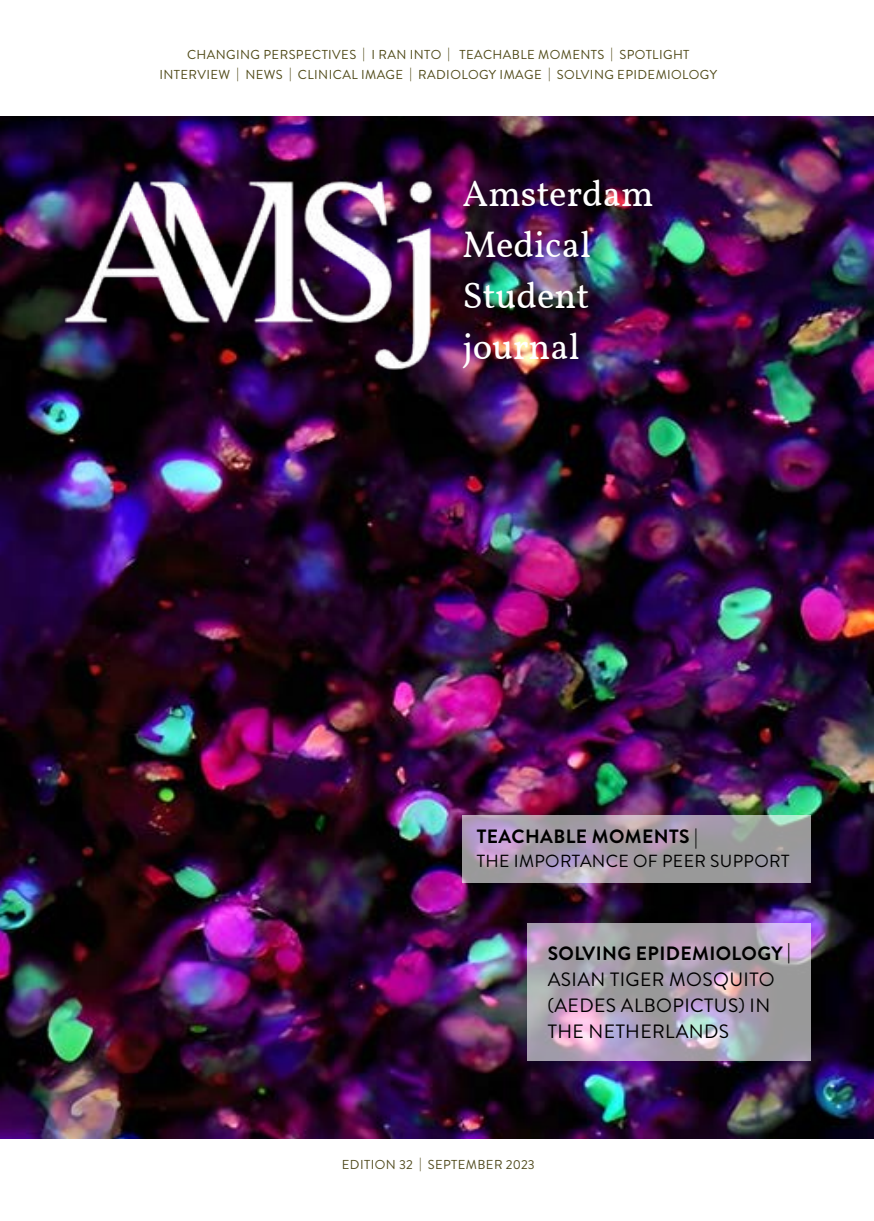
<style>
.page{position:relative;width:874px;height:1221px;background:#fff}
.page>*{position:absolute;margin:0;border:0;box-sizing:border-box;transform-origin:0 0}
.t1{font:36.75px/50.8px "Vollkorn";color:#fff}
.t2{font:19.25px/26.2px "Brandon Grotesque";letter-spacing:.02em;color:#000}
.t3{font:700 19.25px "Brandon Grotesque";letter-spacing:.02em;color:#000}
.t4{font:17.5px "Brandon Grotesque";letter-spacing:.02em;color:#000}
.t5{font:12.95px/19.2px "Brandon Grotesque";letter-spacing:.03em;color:#504a18;text-align:center}
.t6{font:12.95px "Brandon Grotesque";letter-spacing:.03em;color:#514b1e}
.s1{font-weight:400}
</style>
<div class="page">
<img style="left:0;top:116px;width:873px;height:1023px">
<img style="left:63px;top:178px;width:374px;height:192px">
<svg style="left:527px;top:923px;width:283px;height:137px;background:#afa4b3"></svg>
<svg style="left:461px;top:815px;width:349px;height:67px;background:#a79daa"></svg>
<p class="t5" style="left:159px;top:45px;width:559px">CHANGING PERSPECTIVES | I RAN INTO | TEACHABLE MOMENTS | SPOTLIGHT<br>INTERVIEW | NEWS | CLINICAL IMAGE | RADIOLOGY IMAGE | SOLVING EPIDEMIOLOGY</p>
<h1 class="t1" style="left:462px;top:169px;width:193px">Amsterdam<br>Medical<br>Student journal</h1>
<h2 class="t3" style="left:476px;top:822px;width:222px">TEACHABLE MOMENTS <span class="s1">|</span></h2>
<h3 class="t4" style="left:476px;top:849px;width:314px">THE IMPORTANCE OF PEER SUPPORT</h3>
<h2 class="t3" style="left:547px;top:939px;width:244px">SOLVING EPIDEMIOLOGY |</h2>
<h2 class="t2" style="left:547px;top:966px;width:228px">ASIAN TIGER MOSQUITO (AEDES ALBOPICTUS) IN<br>THE NETHERLANDS</h2>
<p class="t6" style="left:342px;top:1155px;width:194px">EDITION 32 | SEPTEMBER 2023</p>
</div>
